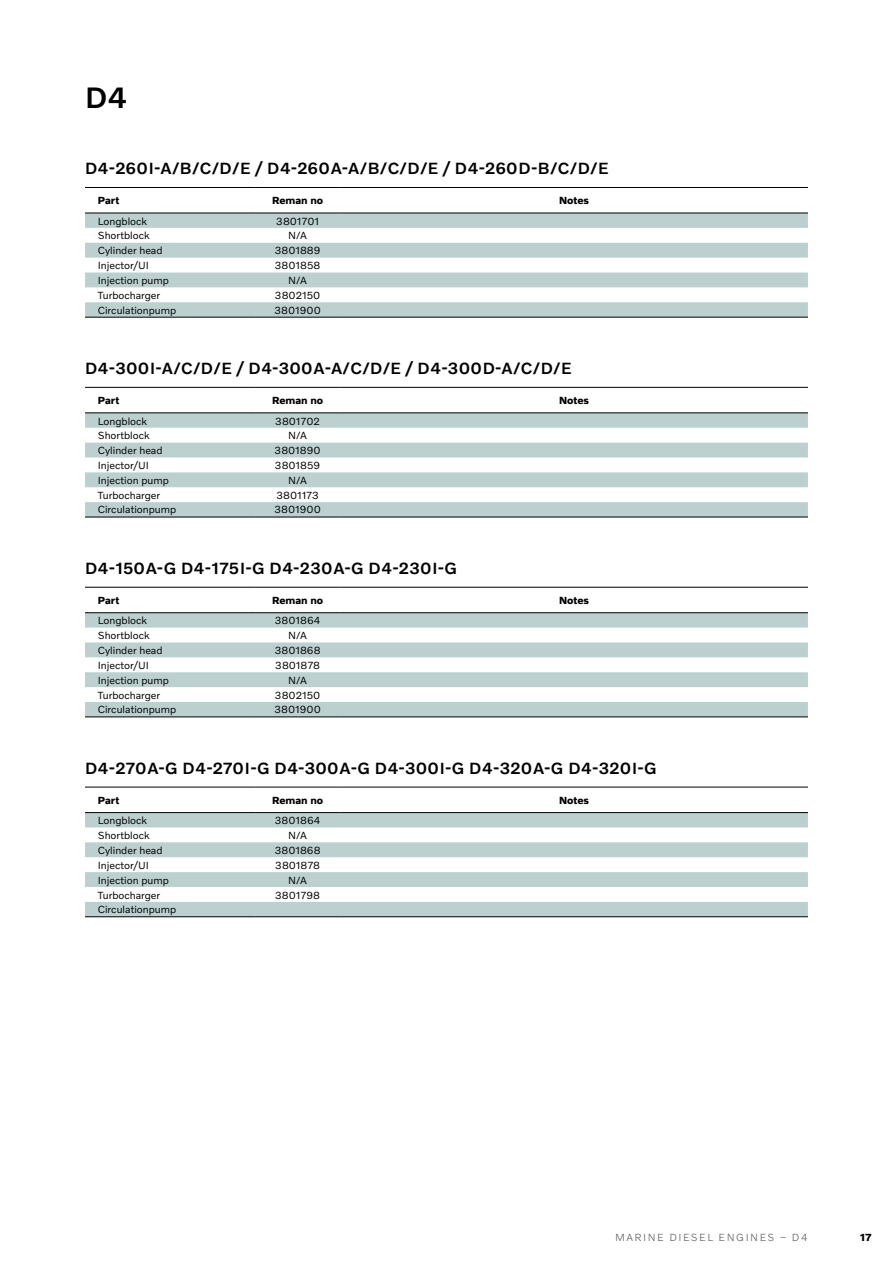
<style>
.page{position:relative;width:893px;height:1263px;background:#fff}
.page>*{position:absolute;margin:0;border:0;box-sizing:border-box;transform-origin:0 0}
.t1{font:500 30px "Volvo Novum";color:#000}
.t2{font:500 16.5px "Volvo Novum";letter-spacing:.025em;color:#000}
.t3{font:10.5px "Volvo Novum";color:#000}
.t4{font:700 10.5px "Volvo Novum";color:#000}
.t5{font:300 10.5px "Volvo Novum";letter-spacing:.14em;color:#575756}
</style>
<div class="page">
<svg style="left:85px;top:214px;width:723px;height:103px;fill:#bcd0d0"></svg>
<hr style="left:85px;top:187px;width:170px;height:1px;background:#000">
<hr style="left:255px;top:187px;width:85px;height:1px;background:#000">
<hr style="left:340px;top:187px;width:468px;height:1px;background:#000">
<hr style="left:85px;top:213px;width:170px;height:1px;background:#000">
<hr style="left:255px;top:213px;width:85px;height:1px;background:#000">
<hr style="left:340px;top:213px;width:468px;height:1px;background:#000">
<hr style="left:85px;top:317px;width:170px;height:1px;background:#000">
<hr style="left:255px;top:317px;width:85px;height:1px;background:#000">
<hr style="left:340px;top:317px;width:468px;height:1px;background:#000">
<svg style="left:85px;top:413px;width:723px;height:104px;fill:#bcd0d0"></svg>
<hr style="left:85px;top:387px;width:170px;height:1px;background:#000">
<hr style="left:255px;top:387px;width:85px;height:1px;background:#000">
<hr style="left:340px;top:387px;width:468px;height:1px;background:#000">
<hr style="left:85px;top:412px;width:170px;height:1px;background:#000">
<hr style="left:255px;top:412px;width:85px;height:1px;background:#000">
<hr style="left:340px;top:412px;width:468px;height:1px;background:#000">
<hr style="left:85px;top:517px;width:170px;height:1px;background:#000">
<hr style="left:255px;top:517px;width:85px;height:1px;background:#000">
<hr style="left:340px;top:517px;width:468px;height:1px;background:#000">
<svg style="left:85px;top:613px;width:723px;height:103px;fill:#bcd0d0"></svg>
<hr style="left:85px;top:587px;width:170px;height:1px;background:#000">
<hr style="left:255px;top:587px;width:85px;height:1px;background:#000">
<hr style="left:340px;top:587px;width:468px;height:1px;background:#000">
<hr style="left:85px;top:612px;width:170px;height:1px;background:#000">
<hr style="left:255px;top:612px;width:85px;height:1px;background:#000">
<hr style="left:340px;top:612px;width:468px;height:1px;background:#000">
<hr style="left:85px;top:716px;width:170px;height:1px;background:#000">
<hr style="left:255px;top:716px;width:85px;height:1px;background:#000">
<hr style="left:340px;top:716px;width:468px;height:1px;background:#000">
<svg style="left:85px;top:813px;width:723px;height:103px;fill:#bcd0d0"></svg>
<hr style="left:85px;top:787px;width:170px;height:1px;background:#000">
<hr style="left:255px;top:787px;width:85px;height:1px;background:#000">
<hr style="left:340px;top:787px;width:468px;height:1px;background:#000">
<hr style="left:85px;top:812px;width:170px;height:1px;background:#000">
<hr style="left:255px;top:812px;width:85px;height:1px;background:#000">
<hr style="left:340px;top:812px;width:468px;height:1px;background:#000">
<hr style="left:85px;top:916px;width:170px;height:1px;background:#000">
<hr style="left:255px;top:916px;width:85px;height:1px;background:#000">
<hr style="left:340px;top:916px;width:468px;height:1px;background:#000">
<h1 class="t1" style="left:85px;top:79px;width:44px">D4</h1>
<h2 class="t2" style="left:85px;top:158px;width:525px">D4-260I-A/B/C/D/E / D4-260A-A/B/C/D/E / D4-260D-B/C/D/E</h2>
<p class="t4" style="left:98px;top:194px;width:23px">Part</p>
<p class="t4" style="left:272px;top:194px;width:53px">Reman no</p>
<p class="t4" style="left:559px;top:194px;width:32px">Notes</p>
<p class="t3" style="left:98px;top:214px;width:51px">Longblock</p>
<p class="t3" style="left:276px;top:214px;width:44px">3801701</p>
<p class="t3" style="left:98px;top:229px;width:53px">Shortblock</p>
<p class="t3" style="left:288px;top:229px;width:20px">N/A</p>
<p class="t3" style="left:98px;top:244px;width:66px">Cylinder head</p>
<p class="t3" style="left:275px;top:244px;width:47px">3801889</p>
<p class="t3" style="left:98px;top:259px;width:53px">Injector/UI</p>
<p class="t3" style="left:275px;top:259px;width:47px">3801858</p>
<p class="t3" style="left:98px;top:274px;width:73px">Injection pump</p>
<p class="t3" style="left:288px;top:274px;width:20px">N/A</p>
<p class="t3" style="left:98px;top:289px;width:64px">Turbocharger</p>
<p class="t3" style="left:275px;top:289px;width:47px">3802150</p>
<p class="t3" style="left:98px;top:303px;width:80px">Circulationpump</p>
<p class="t3" style="left:274px;top:303px;width:48px">3801900</p>
<h2 class="t2" style="left:85px;top:358px;width:488px">D4-300I-A/C/D/E / D4-300A-A/C/D/E / D4-300D-A/C/D/E</h2>
<p class="t4" style="left:98px;top:394px;width:23px">Part</p>
<p class="t4" style="left:272px;top:394px;width:53px">Reman no</p>
<p class="t4" style="left:559px;top:394px;width:32px">Notes</p>
<p class="t3" style="left:98px;top:414px;width:51px">Longblock</p>
<p class="t3" style="left:275px;top:414px;width:46px">3801702</p>
<p class="t3" style="left:98px;top:429px;width:53px">Shortblock</p>
<p class="t3" style="left:288px;top:429px;width:20px">N/A</p>
<p class="t3" style="left:98px;top:444px;width:66px">Cylinder head</p>
<p class="t3" style="left:275px;top:444px;width:48px">3801890</p>
<p class="t3" style="left:98px;top:459px;width:53px">Injector/UI</p>
<p class="t3" style="left:275px;top:459px;width:47px">3801859</p>
<p class="t3" style="left:98px;top:474px;width:73px">Injection pump</p>
<p class="t3" style="left:288px;top:474px;width:20px">N/A</p>
<p class="t3" style="left:98px;top:488px;width:64px">Turbocharger</p>
<p class="t3" style="left:276px;top:488px;width:44px">3801173</p>
<p class="t3" style="left:98px;top:503px;width:80px">Circulationpump</p>
<p class="t3" style="left:274px;top:503px;width:48px">3801900</p>
<h2 class="t2" style="left:85px;top:558px;width:374px">D4-150A-G D4-175I-G D4-230A-G D4-230I-G</h2>
<p class="t4" style="left:98px;top:594px;width:23px">Part</p>
<p class="t4" style="left:272px;top:594px;width:53px">Reman no</p>
<p class="t4" style="left:559px;top:594px;width:32px">Notes</p>
<p class="t3" style="left:98px;top:614px;width:51px">Longblock</p>
<p class="t3" style="left:275px;top:614px;width:47px">3801864</p>
<p class="t3" style="left:98px;top:629px;width:53px">Shortblock</p>
<p class="t3" style="left:288px;top:629px;width:20px">N/A</p>
<p class="t3" style="left:98px;top:644px;width:66px">Cylinder head</p>
<p class="t3" style="left:275px;top:644px;width:47px">3801868</p>
<p class="t3" style="left:98px;top:659px;width:53px">Injector/UI</p>
<p class="t3" style="left:275px;top:659px;width:46px">3801878</p>
<p class="t3" style="left:98px;top:673px;width:73px">Injection pump</p>
<p class="t3" style="left:288px;top:673px;width:20px">N/A</p>
<p class="t3" style="left:98px;top:688px;width:64px">Turbocharger</p>
<p class="t3" style="left:275px;top:688px;width:47px">3802150</p>
<p class="t3" style="left:98px;top:703px;width:80px">Circulationpump</p>
<p class="t3" style="left:274px;top:703px;width:48px">3801900</p>
<h2 class="t2" style="left:85px;top:758px;width:573px">D4-270A-G D4-270I-G D4-300A-G D4-300I-G D4-320A-G D4-320I-G</h2>
<p class="t4" style="left:98px;top:794px;width:23px">Part</p>
<p class="t4" style="left:272px;top:794px;width:53px">Reman no</p>
<p class="t4" style="left:559px;top:794px;width:32px">Notes</p>
<p class="t3" style="left:98px;top:814px;width:51px">Longblock</p>
<p class="t3" style="left:275px;top:814px;width:47px">3801864</p>
<p class="t3" style="left:98px;top:829px;width:53px">Shortblock</p>
<p class="t3" style="left:288px;top:829px;width:20px">N/A</p>
<p class="t3" style="left:98px;top:843px;width:66px">Cylinder head</p>
<p class="t3" style="left:275px;top:843px;width:47px">3801868</p>
<p class="t3" style="left:98px;top:858px;width:53px">Injector/UI</p>
<p class="t3" style="left:275px;top:858px;width:46px">3801878</p>
<p class="t3" style="left:98px;top:873px;width:73px">Injection pump</p>
<p class="t3" style="left:288px;top:873px;width:20px">N/A</p>
<p class="t3" style="left:98px;top:888px;width:64px">Turbocharger</p>
<p class="t3" style="left:275px;top:888px;width:46px">3801798</p>
<p class="t3" style="left:98px;top:903px;width:80px">Circulationpump</p>
<p class="t5" style="left:615px;top:1231px;width:194px">MARINE DIESEL ENGINES – D4</p>
<p class="t4" style="left:860px;top:1231px;width:13px">17</p>
</div>
